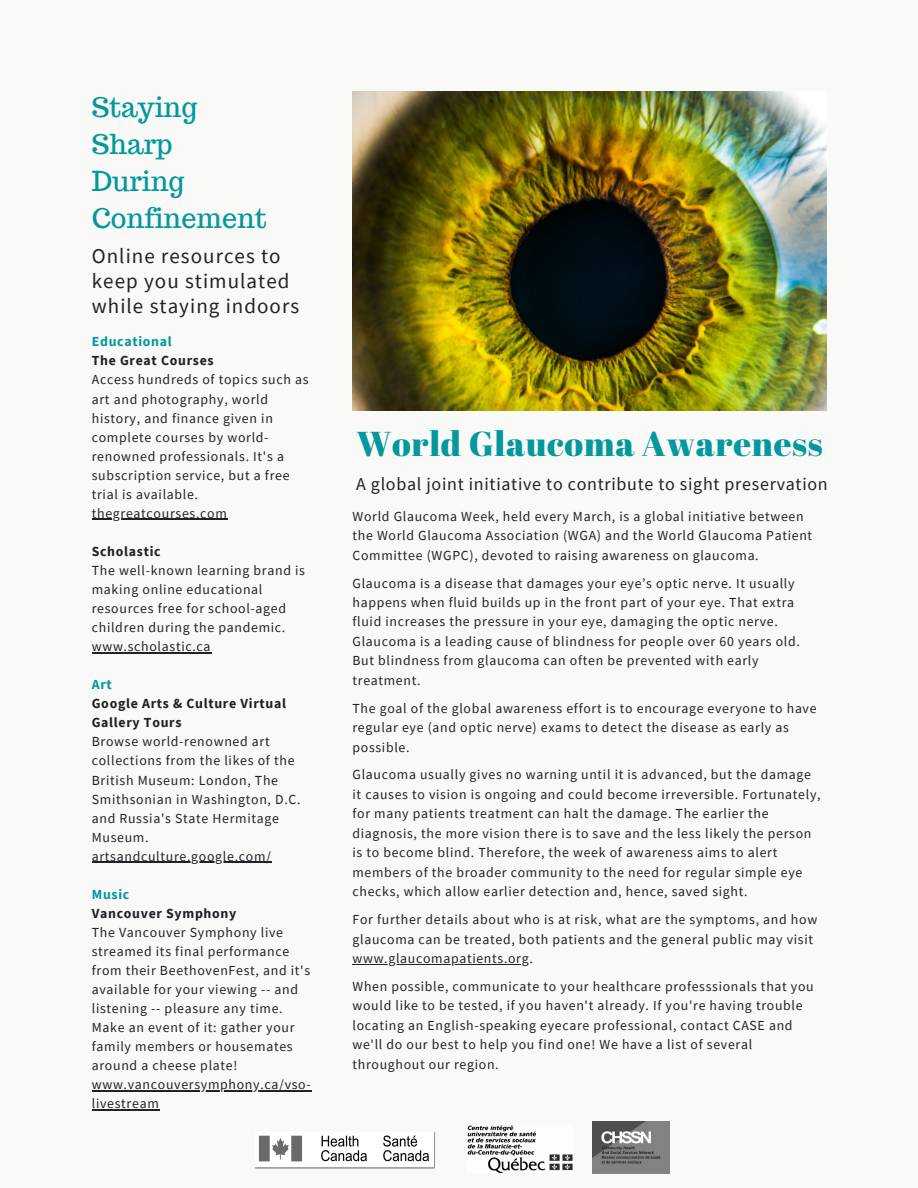
<style>
.page{position:relative;width:918px;height:1188px;background:#f9f9f7}
.page>*{position:absolute;margin:0;border:0;box-sizing:border-box;transform-origin:0 0}
.t1{font:34.5px "Abril Fatface";letter-spacing:.02em;color:#03989e}
.t2{font:27px/36.8px "Trocchi";color:#03989e}
.t3{font:21px/25.3px "Source Sans Pro";letter-spacing:.05em;color:#1f2326}
.t4{font:18px "Source Sans Pro";letter-spacing:.04em;color:#1f2326}
.t5{font:13.8px/19px "Source Sans Pro";letter-spacing:.05em;color:#1f2326}
.t6{font:700 13.8px/19px "Source Sans Pro";letter-spacing:.05em;color:#1f2326}
.t7{font:700 13.8px "Source Sans Pro";letter-spacing:.05em;color:#03989e}
</style>
<div class="page">
<hr style="left:353px;top:964px;width:176px;height:1px;background:#1f2326">
<img style="left:353px;top:92px;width:473px;height:318px">
<img style="left:254px;top:1131px;width:181px;height:38px">
<img style="left:467px;top:1125px;width:105px;height:47px">
<img style="left:593px;top:1122px;width:76px;height:52px">
<hr style="left:92px;top:519px;width:135px;height:1px;background:#1f2326">
<hr style="left:92px;top:652px;width:119px;height:1px;background:#1f2326">
<hr style="left:92px;top:862px;width:180px;height:1px;background:#1f2326">
<hr style="left:92px;top:1090px;width:219px;height:1px;background:#1f2326">
<hr style="left:92px;top:1109px;width:68px;height:2px;background:#1f2326">
<h2 class="t2" style="left:92px;top:89px;width:177px">Staying<br>Sharp<br>During<br>Confinement</h2>
<h3 class="t3" style="left:92px;top:243px;width:209px">Online resources to keep you stimulated while staying indoors</h3>
<p class="t7" style="left:92px;top:333px;width:81px">Educational</p>
<p class="t6" style="left:92px;top:351px;width:123px">The Great Courses</p>
<p class="t5" style="left:92px;top:370px;width:218px">Access hundreds of topics such as art and photography, world history, and finance given in complete courses by world&shy;renowned professionals. It's a subscription service, but a free trial is available. thegreatcourses.com</p>
<p class="t6" style="left:92px;top:542px;width:70px">Scholastic</p>
<p class="t5" style="left:92px;top:561px;width:215px">The well-known learning brand is making online educational resources free for school-aged children during the pandemic. www.scholastic.ca</p>
<p class="t7" style="left:92px;top:676px;width:22px">Art</p>
<p class="t6" style="left:92px;top:694px;width:196px">Google Arts &amp; Culture Virtual<br>Gallery Tours</p>
<p class="t5" style="left:92px;top:732px;width:210px">Browse world-renowned art collections from the likes of the<br>British Museum: London, The<br>Smithsonian in Washington, D.C. and Russia's State Hermitage<br>Museum. artsandculture.google.com/</p>
<p class="t7" style="left:92px;top:885px;width:39px">Music</p>
<p class="t6" style="left:92px;top:903px;width:146px">Vancouver Symphony</p>
<p class="t5" style="left:92px;top:923px;width:221px">The Vancouver Symphony live streamed its final performance from their BeethovenFest, and it's available for your viewing -- and listening -- pleasure any time.<br>Make an event of it: gather your family members or housemates around a cheese plate! www.vancouversymphony.ca/vso&shy;livestream</p>
<h1 class="t1" style="left:356px;top:419px;width:468px">World Glaucoma Awareness</h1>
<h3 class="t4" style="left:356px;top:473px;width:473px">A global joint initiative to contribute to sight preservation</h3>
<p class="t5" style="left:353px;top:506px;width:461px;line-height:19.5px">World Glaucoma Week, held every March, is a global initiative between the World Glaucoma Association (WGA) and the World Glaucoma Patient<br>Committee (WGPC), devoted to raising awareness on glaucoma.</p>
<p class="t5" style="left:353px;top:573px;width:449px;line-height:19.5px">Glaucoma is a disease that damages your eye’s optic nerve. It usually happens when fluid builds up in the front part of your eye. That extra fluid increases the pressure in your eye, damaging the optic nerve.<br>Glaucoma is a leading cause of blindness for people over 60 years old.<br>But blindness from glaucoma can often be prevented with early treatment.</p>
<p class="t5" style="left:353px;top:698px;width:466px;line-height:19.5px">The goal of the global awareness effort is to encourage everyone to have regular eye (and optic nerve) exams to detect the disease as early as possible.</p>
<p class="t5" style="left:353px;top:765px;width:470px;line-height:19.5px">Glaucoma usually gives no warning until it is advanced, but the damage it causes to vision is ongoing and could become irreversible. Fortunately, for many patients treatment can halt the damage. The earlier the diagnosis, the more vision there is to save and the less likely the person is to become blind. Therefore, the week of awareness aims to alert members of the broader community to the need for regular simple eye checks, which allow earlier detection and, hence, saved sight.</p>
<p class="t5" style="left:353px;top:910px;width:466px;line-height:19.5px">For further details about who is at risk, what are the symptoms, and how glaucoma can be treated, both patients and the general public may visit www.glaucomapatients.org.</p>
<p class="t5" style="left:353px;top:976px;width:463px;line-height:19.5px">When possible, communicate to your healthcare professsionals that you would like to be tested, if you haven't already. If you're having trouble locating an English-speaking eyecare professional, contact CASE and we'll do our best to help you find one! We have a list of several throughout our region.</p>
</div>
